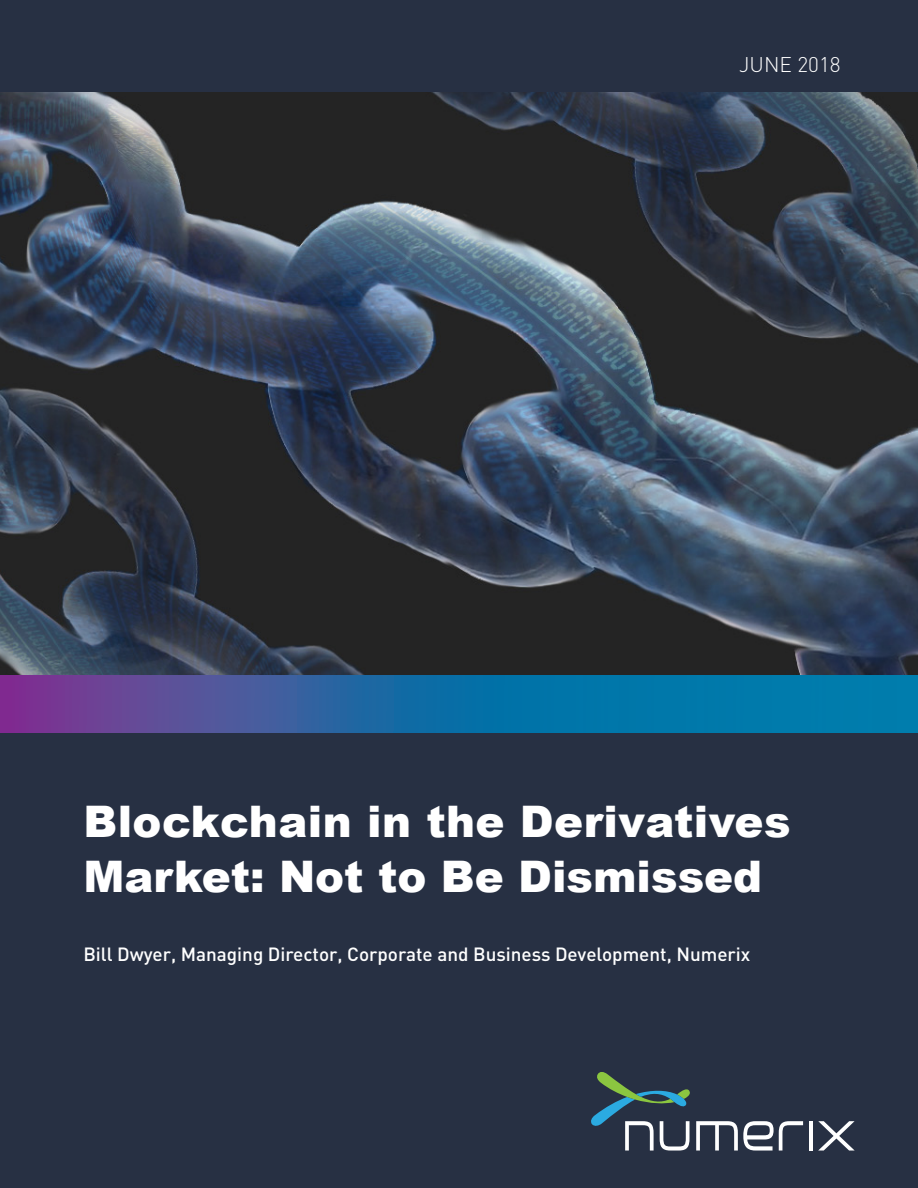
<style>
.page{position:relative;width:918px;height:1188px;background:#fff}
.page>*{position:absolute;margin:0;border:0;box-sizing:border-box;transform-origin:0 0}
.t1{font:900 43.5px/55.5px "Arial";color:#fff}
.t2{font:300 21px "DIN";color:#fff}
.t3{font:500 18.9px "DIN";color:#fff}
</style>
<div class="page">
<div style="left:0;top:650px;width:918px;height:538px;background:#273043"></div>
<img style="left:0;top:92px;width:918px;height:583px">
<svg style="left:0;top:675px;width:918px;height:58px;background:#2466a2"></svg>
<div style="left:0;top:0;width:918px;height:92px;background:#273043"></div>
<svg style="left:591px;top:1072px;width:99px;height:79px"></svg>
<svg style="left:696px;top:1121px;width:107px;height:30px"></svg>
<hr style="left:809px;top:1121px;width:4px;height:30px;background:#fff">
<svg style="left:818px;top:1121px;width:37px;height:30px"></svg>
<p class="t2" style="left:739px;top:52px;width:103px">JUNE 2018</p>
<p class="t1" style="left:83px;top:792px;width:709px">Blockchain in the Derivatives<br>Market: Not to Be Dismissed</p>
<p class="t3" style="left:83px;top:943px;width:669px">Bill Dwyer, Managing Director, Corporate and Business Development, Numerix</p>
</div>
